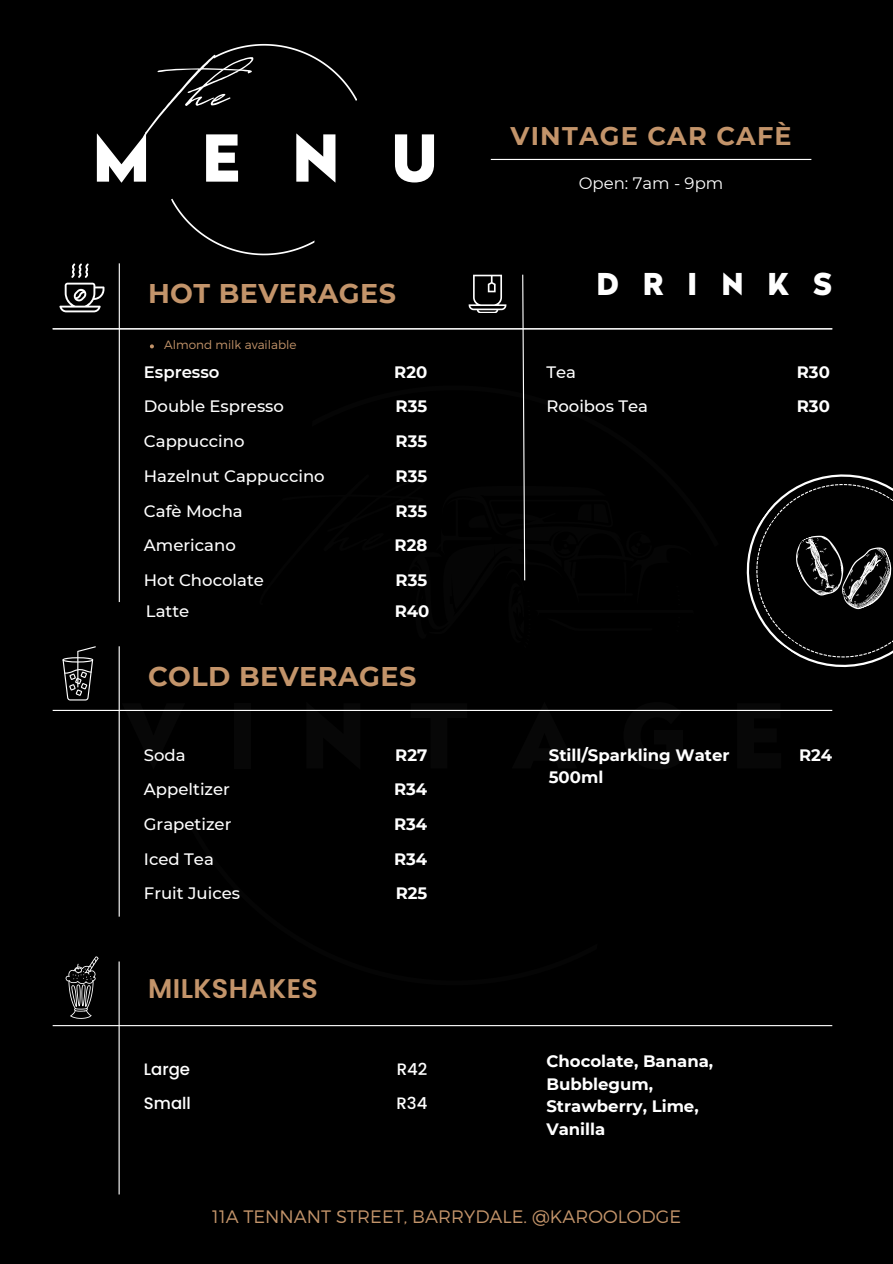
<style>
.page{position:relative;width:893px;height:1264px;background:#fff}
.page>*{position:absolute;margin:0;border:0;box-sizing:border-box;transform-origin:0 0}
.t1{font:900 30px "Radikal Trial";letter-spacing:.8em;color:#fff}
.t2{font:700 27px "Montserrat";letter-spacing:.015em;color:#c3946a}
.t3{font:600 27px "Poppins";letter-spacing:.015em;color:#c3946a}
.t4{font:700 25.5px "Montserrat";letter-spacing:.045em;color:#c3946a}
.t5{font:300 18px "Montserrat";color:#c3946a}
.t6{font:500 16.5px "Montserrat";color:#fff}
.t7{font:700 16.5px/22.5px "Montserrat";color:#fff}
.t8{font:500 16.5px "Poppins";color:#fff}
.t9{font:16.5px "Montserrat";color:#fff}
.t10{font:600 16.5px "Montserrat";color:#fff}
.t11{font:300 12px "Montserrat";color:#c3946a}
</style>
<div class="page">
<div style="left:0;top:0;width:892px;height:1263px;background:#000"></div>
<hr style="left:490px;top:159px;width:321px;height:1px;background:#fff">
<svg style="left:112px;top:704px;width:64px;height:67px"></svg>
<svg style="left:298px;top:709px;width:55px;height:1px"></svg>
<svg style="left:403px;top:709px;width:58px;height:1px"></svg>
<svg style="left:506px;top:709px;width:66px;height:1px"></svg>
<svg style="left:618px;top:709px;width:61px;height:1px"></svg>
<svg style="left:733px;top:709px;width:45px;height:1px"></svg>
<hr style="left:119px;top:263px;width:1px;height:339px;background:#fff">
<hr style="left:119px;top:646px;width:1px;height:270px;background:#fff">
<hr style="left:118px;top:961px;width:2px;height:233px;background:#fff">
<hr style="left:53px;top:710px;width:779px;height:1px;background:#fff">
<hr style="left:53px;top:1025px;width:779px;height:1px;background:#fff">
<svg style="left:59px;top:263px;width:45px;height:49px"></svg>
<svg style="left:259px;top:274px;width:448px;height:307px"></svg>
<svg style="left:746px;top:474px;width:146px;height:194px"></svg>
<svg style="left:97px;top:44px;width:260px;height:211px"></svg>
<svg style="left:395px;top:134px;width:39px;height:48px"></svg>
<svg style="left:63px;top:646px;width:33px;height:54px"></svg>
<hr style="left:53px;top:328px;width:779px;height:1px;background:#fff">
<svg style="left:65px;top:956px;width:33px;height:62px"></svg>
<svg style="left:150px;top:344px;width:4px;height:4px"></svg>
<p class="t2" style="left:148px;top:277px;width:249px">HOT BEVERAGES</p>
<p class="t11" style="left:164px;top:337px;width:134px">Almond milk available</p>
<p class="t10" style="left:144px;top:362px;width:77px">Espresso</p>
<p class="t7" style="left:394px;top:360px;width:35px">R20</p>
<p class="t6" style="left:144px;top:396px;width:142px">Double Espresso</p>
<p class="t7" style="left:395px;top:395px;width:33px">R35</p>
<p class="t6" style="left:144px;top:431px;width:102px">Cappuccino</p>
<p class="t7" style="left:395px;top:430px;width:33px">R35</p>
<p class="t6" style="left:144px;top:466px;width:182px">Hazelnut Cappuccino</p>
<p class="t7" style="left:395px;top:464px;width:33px">R35</p>
<p class="t6" style="left:144px;top:500px;width:100px">Cafè Mocha</p>
<p class="t7" style="left:395px;top:499px;width:33px">R35</p>
<p class="t6" style="left:144px;top:535px;width:93px">Americano</p>
<p class="t6" style="left:144px;top:570px;width:122px">Hot Chocolate</p>
<p class="t7" style="left:394px;top:534px;width:34px">R28</p>
<p class="t7" style="left:395px;top:569px;width:33px">R35</p>
<p class="t6" style="left:146px;top:601px;width:45px">Latte</p>
<p class="t7" style="left:394px;top:600px;width:36px">R40</p>
<p class="t2" style="left:148px;top:660px;width:270px">COLD BEVERAGES</p>
<p class="t6" style="left:144px;top:744px;width:43px">Soda</p>
<p class="t7" style="left:395px;top:743px;width:34px">R27</p>
<p class="t6" style="left:144px;top:779px;width:88px">Appeltizer</p>
<p class="t7" style="left:394px;top:778px;width:35px">R34</p>
<p class="t6" style="left:144px;top:814px;width:89px">Grapetizer</p>
<p class="t7" style="left:394px;top:812px;width:35px">R34</p>
<p class="t6" style="left:144px;top:848px;width:71px">Iced Tea</p>
<p class="t7" style="left:394px;top:847px;width:35px">R34</p>
<p class="t6" style="left:144px;top:883px;width:98px">Fruit Juices</p>
<p class="t7" style="left:395px;top:882px;width:33px">R25</p>
<p class="t3" style="left:148px;top:969px;width:171px">MILKSHAKES</p>
<p class="t8" style="left:144px;top:1057px;width:48px">Large</p>
<p class="t8" style="left:397px;top:1057px;width:32px">R42</p>
<p class="t8" style="left:144px;top:1092px;width:48px">Small</p>
<p class="t8" style="left:396px;top:1092px;width:32px">R34</p>
<p class="t4" style="left:510px;top:120px;width:282px">VINTAGE CAR CAFÈ</p>
<p class="t9" style="left:578px;top:173px;width:146px">Open: 7am - 9pm</p>
<p class="t1" style="left:596px;top:266px;width:237px">DRINKS</p>
<p class="t6" style="left:546px;top:362px;width:31px">Tea</p>
<p class="t7" style="left:796px;top:360px;width:35px">R30</p>
<p class="t6" style="left:546px;top:396px;width:103px">Rooibos Tea</p>
<p class="t7" style="left:796px;top:395px;width:35px">R30</p>
<p class="t7" style="left:548px;top:743px;width:182px">Still/Sparkling Water<br>500ml</p>
<p class="t7" style="left:799px;top:743px;width:35px">R24</p>
<p class="t7" style="left:546px;top:1049px;width:168px">Chocolate, Banana,<br>Bubblegum,<br>Strawberry, Lime,<br>Vanilla</p>
<p class="t5" style="left:212px;top:1204px;width:470px">11A TENNANT STREET, BARRYDALE. @KAROOLODGE</p>
</div>
